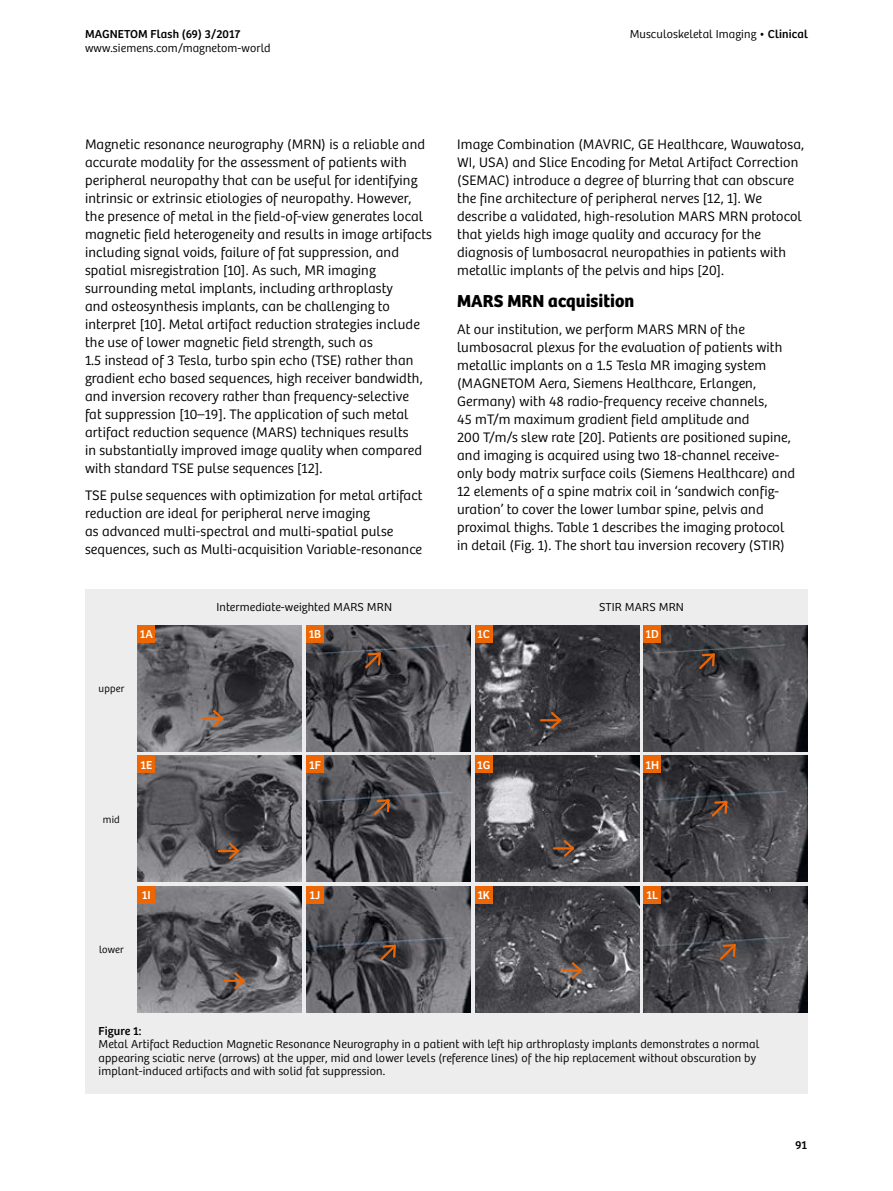
<style>
.page{position:relative;width:893px;height:1191px;background:#fff}
.page>*{position:absolute;margin:0;border:0;box-sizing:border-box;transform-origin:0 0}
.t1{font:18px "Bree SH Text Bold";letter-spacing:.005em;color:#000}
.t2{font:14.25px/18px "Bree SH Text Light";letter-spacing:.01em;color:#000}
.t3{font:12px/13.5px "Bree SH Text Light";letter-spacing:.01em;color:#000}
.t4{font:12px "Bree SH Text Regular";letter-spacing:.01em;color:#000}
.t5{font:12px "Bree SH Text Regular";letter-spacing:.01em;color:#fff}
.t6{font:10.5px "Bree SH Text Light";letter-spacing:.015em;color:#000}
.s1{font-family:"Bree SH Text Regular"}
</style>
<div class="page">
<div style="left:85px;top:589px;width:723px;height:504px;background:#ededed"></div>
<img style="left:138px;top:625px;width:164px;height:126px">
<img style="left:306px;top:625px;width:165px;height:126px">
<img style="left:475px;top:625px;width:164px;height:126px">
<img style="left:644px;top:625px;width:164px;height:126px">
<div style="left:138px;top:625px;width:17px;height:17px;background:#ec6604"></div>
<div style="left:306px;top:625px;width:17px;height:17px;background:#ec6604"></div>
<img style="left:138px;top:756px;width:164px;height:126px">
<img style="left:306px;top:756px;width:165px;height:126px">
<img style="left:475px;top:756px;width:164px;height:126px">
<img style="left:644px;top:756px;width:164px;height:126px">
<img style="left:138px;top:886px;width:164px;height:126px">
<img style="left:306px;top:886px;width:165px;height:126px">
<img style="left:475px;top:886px;width:164px;height:126px">
<img style="left:644px;top:886px;width:164px;height:126px">
<div style="left:644px;top:886px;width:17px;height:17px;background:#ec6604"></div>
<div style="left:475px;top:886px;width:17px;height:17px;background:#ec6604"></div>
<div style="left:306px;top:886px;width:17px;height:17px;background:#ec6604"></div>
<div style="left:138px;top:886px;width:17px;height:17px;background:#ec6604"></div>
<div style="left:644px;top:756px;width:17px;height:17px;background:#ec6604"></div>
<div style="left:475px;top:756px;width:17px;height:17px;background:#ec6604"></div>
<div style="left:306px;top:756px;width:17px;height:17px;background:#ec6604"></div>
<div style="left:138px;top:756px;width:17px;height:17px;background:#ec6604"></div>
<div style="left:644px;top:625px;width:17px;height:17px;background:#ec6604"></div>
<div style="left:475px;top:625px;width:17px;height:17px;background:#ec6604"></div>
<svg style="left:203px;top:708px;width:22px;height:20px"></svg>
<svg style="left:219px;top:840px;width:22px;height:21px"></svg>
<svg style="left:224px;top:970px;width:23px;height:21px"></svg>
<svg style="left:541px;top:710px;width:22px;height:20px"></svg>
<svg style="left:554px;top:838px;width:22px;height:21px"></svg>
<svg style="left:562px;top:960px;width:22px;height:21px"></svg>
<svg style="left:363px;top:650px;width:20px;height:20px"></svg>
<svg style="left:372px;top:797px;width:20px;height:20px"></svg>
<svg style="left:378px;top:942px;width:20px;height:20px"></svg>
<svg style="left:697px;top:651px;width:20px;height:20px"></svg>
<svg style="left:710px;top:799px;width:19px;height:19px"></svg>
<svg style="left:718px;top:942px;width:20px;height:20px"></svg>
<p class="t4" style="left:85px;top:27px;width:157px">MAGNETOM Flash (69) 3/2017</p>
<p class="t3" style="left:85px;top:41px;width:187px">www.siemens.com/magnetom-world</p>
<p class="t3" style="left:630px;top:28px;width:180px">Musculoskeletal Imaging <span class="s1">• Clinical</span></p>
<p class="t2" style="left:85px;top:136px;width:348px">Magnetic resonance neurography (MRN) is a reliable and accurate modality for the assessment of patients with peripheral neuropathy that can be useful for identifying intrinsic or extrinsic etiologies of neuropathy. However, the presence of metal in the field-of-view generates local magnetic field heterogeneity and results in image artifacts including signal voids, failure of fat suppression, and spatial misregistration [10]. As such, MR imaging surrounding metal implants, including arthroplasty<br>and osteosynthesis implants, can be challenging to interpret [10]. Metal artifact reduction strategies include the use of lower magnetic field strength, such as<br>1.5 instead of 3 Tesla, turbo spin echo (TSE) rather than gradient echo based sequences, high receiver bandwidth, and inversion recovery rather than frequency-selective<br>fat suppression [10–19]. The application of such metal artifact reduction sequence (MARS) techniques results<br>in substantially improved image quality when compared with standard TSE pulse sequences [12].</p>
<p class="t2" style="left:85px;top:487px;width:339px">TSE pulse sequences with optimization for metal artifact reduction are ideal for peripheral nerve imaging<br>as advanced multi-spectral and multi-spatial pulse sequences, such as Multi-acquisition Variable-resonance</p>
<p class="t2" style="left:457px;top:136px;width:349px">Image Combination (MAVRIC, GE Healthcare, Wauwatosa, WI, USA) and Slice Encoding for Metal Artifact Correction (SEMAC) introduce a degree of blurring that can obscure the fine architecture of peripheral nerves [12, 1]. We describe a validated, high-resolution MARS MRN protocol that yields high image quality and accuracy for the diagnosis of lumbosacral neuropathies in patients with metallic implants of the pelvis and hips [20].</p>
<p class="t1" style="left:457px;top:290px;width:179px">MARS MRN acquisition</p>
<p class="t2" style="left:457px;top:320px;width:339px">At our institution, we perform MARS MRN of the lumbosacral plexus for the evaluation of patients with metallic implants on a 1.5 Tesla MR imaging system (MAGNETOM Aera, Siemens Healthcare, Erlangen, Germany) with 48 radio-frequency receive channels,<br>45 mT/m maximum gradient field amplitude and<br>200 T/m/s slew rate [20]. Patients are positioned supine, and imaging is acquired using two 18-channel receive&shy;only body matrix surface coils (Siemens Healthcare) and 12 elements of a spine matrix coil in ‘sandwich config&shy;uration’ to cover the lower lumbar spine, pelvis and proximal thighs. Table 1 describes the imaging protocol in detail (Fig. 1). The short tau inversion recovery (STIR)</p>
<p class="t3" style="left:216px;top:601px;width:177px">Intermediate-weighted MARS MRN</p>
<p class="t3" style="left:599px;top:601px;width:86px">STIR MARS MRN</p>
<p class="t5" style="left:140px;top:627px;width:15px">1A</p>
<p class="t5" style="left:309px;top:627px;width:14px">1B</p>
<p class="t6" style="left:99px;top:682px;width:27px">upper</p>
<p class="t5" style="left:477px;top:627px;width:14px">1C</p>
<p class="t5" style="left:646px;top:627px;width:15px">1D</p>
<p class="t6" style="left:103px;top:813px;width:18px">mid</p>
<p class="t5" style="left:140px;top:757px;width:13px">1E</p>
<p class="t5" style="left:309px;top:757px;width:13px">1F</p>
<p class="t5" style="left:477px;top:757px;width:15px">1G</p>
<p class="t5" style="left:645px;top:757px;width:15px">1H</p>
<p class="t5" style="left:142px;top:888px;width:10px">1I</p>
<p class="t5" style="left:310px;top:888px;width:12px">1J</p>
<p class="t5" style="left:477px;top:888px;width:14px">1K</p>
<p class="t5" style="left:646px;top:888px;width:13px">1L</p>
<p class="t6" style="left:99px;top:943px;width:26px">lower</p>
<p class="t4" style="left:99px;top:1023px;width:44px">Figure 1:</p>
<p class="t3" style="left:99px;top:1037px;width:662px">Metal Artifact Reduction Magnetic Resonance Neurography in a patient with left hip arthroplasty implants demonstrates a normal appearing sciatic nerve (arrows) at the upper, mid and lower levels (reference lines) of the hip replacement without obscuration by implant-induced artifacts and with solid fat suppression.</p>
<p class="t4" style="left:795px;top:1137px;width:13px">91</p>
</div>
